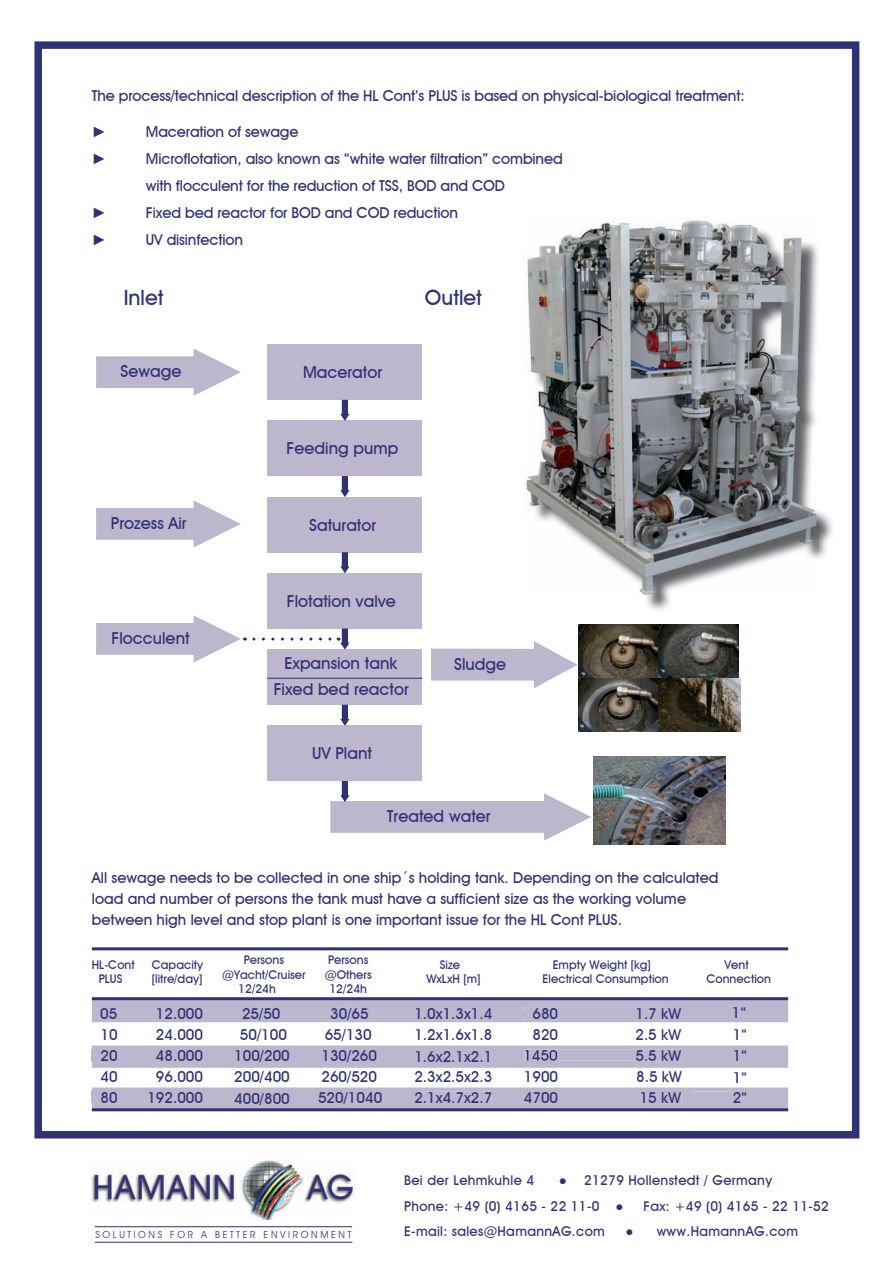
<style>
.page{position:relative;width:893px;height:1263px;background:#fff}
.page>*{position:absolute;margin:0;border:0;box-sizing:border-box;transform-origin:0 0}
.t1{font:500 21px "Avant Garde IT Cby BT";color:#303276}
.t2{font:500 16.5px/25.5px "Avant Garde IT Cby BT";color:#303276;text-align:center}
.t3{font:500 15px/21px "Avant Garde IT Cby BT";color:#303276}
.t4{font:15px "Arial";color:#303276}
.t5{font:500 13.5px/25.5px "Avant Garde IT Cby BT";letter-spacing:.025em;color:#303276}
.t6{font:500 12px/14.4px "Avant Garde IT Cby BT";color:#303276}
.t7{font:9.75px "Avant Garde IT Cby BT";letter-spacing:.27em;color:#303276}
.s1{font-family:"Arial";font-weight:400}
</style>
<div class="page">
<svg style="left:92px;top:1087px;width:696px;height:21px;background:#beb9ce"></svg>
<div style="left:92px;top:1092px;width:25px;height:11px;background:#bcb7cd"></div>
<div style="left:149px;top:1092px;width:53px;height:11px;background:#bcb7cd"></div>
<div style="left:251px;top:1092px;width:20px;height:10px;background:#bcb7cd"></div>
<div style="left:334px;top:1092px;width:31px;height:11px;background:#bcb7cd"></div>
<div style="left:415px;top:1092px;width:76px;height:10px;background:#bcb7cd"></div>
<div style="left:525px;top:1092px;width:156px;height:11px;background:#bcb7cd"></div>
<div style="left:692px;top:1092px;width:39px;height:10px;background:#bcb7cd"></div>
<svg style="left:92px;top:1045px;width:696px;height:23px;background:#bdb8ce"></svg>
<div style="left:92px;top:1000px;width:696px;height:22px;background:#bcb7cd"></div>
<div style="left:101px;top:1008px;width:16px;height:11px;background:#bcb7cd"></div>
<div style="left:147px;top:1008px;width:55px;height:11px;background:#bcb7cd"></div>
<div style="left:254px;top:1008px;width:16px;height:11px;background:#bcb7cd"></div>
<div style="left:341px;top:1008px;width:16px;height:11px;background:#bcb7cd"></div>
<div style="left:525px;top:1008px;width:144px;height:13px;background:#bcb7cd"></div>
<img style="left:91px;top:1155px;width:264px;height:65px">
<hr style="left:95px;top:1226px;width:257px;height:1px;background:#2a2e6f">
<hr style="left:95px;top:1242px;width:257px;height:1px;background:#2a2e6f">
<hr style="left:92px;top:997px;width:696px;height:3px;background:#303276">
<hr style="left:92px;top:947px;width:696px;height:3px;background:#303276">
<hr style="left:92px;top:1108px;width:696px;height:3px;background:#303276">
<img style="left:579px;top:624px;width:161px;height:108px">
<img style="left:593px;top:756px;width:133px;height:89px">
<svg style="left:96px;top:349px;width:145px;height:47px"></svg>
<svg style="left:96px;top:500px;width:145px;height:48px"></svg>
<div style="left:267px;top:345px;width:155px;height:55px;background:#bcb7cd"></div>
<div style="left:267px;top:421px;width:155px;height:55px;background:#bcb7cd"></div>
<div style="left:267px;top:497px;width:155px;height:55px;background:#bcb7cd"></div>
<div style="left:267px;top:573px;width:155px;height:55px;background:#bcb7cd"></div>
<div style="left:267px;top:650px;width:155px;height:55px;background:#bcb7cd"></div>
<div style="left:267px;top:726px;width:155px;height:55px;background:#bcb7cd"></div>
<svg style="left:340px;top:400px;width:10px;height:21px"></svg>
<svg style="left:340px;top:476px;width:10px;height:21px"></svg>
<svg style="left:340px;top:552px;width:10px;height:21px"></svg>
<svg style="left:340px;top:705px;width:10px;height:21px"></svg>
<svg style="left:330px;top:781px;width:261px;height:59px"></svg>
<svg style="left:431px;top:641px;width:146px;height:47px"></svg>
<hr style="left:267px;top:678px;width:155px;height:1px;background:#2a2d6f">
<svg style="left:96px;top:615px;width:149px;height:47px"></svg>
<svg style="left:254px;top:628px;width:96px;height:22px"></svg>
<img style="left:818px;top:511px;width:15px;height:48px">
<img style="left:646px;top:595px;width:24px;height:15px">
<img style="left:525px;top:271px;width:4px;height:222px">
<img style="left:529px;top:222px;width:289px;height:373px">
<div style="left:34px;top:41px;width:825px;height:1097px;border:8px solid #303276"></div>
<p class="t3" style="left:92px;top:85px;width:654px">The process/technical description of the HL Cont’s PLUS is based on physical-biological treatment:</p>
<p class="t4" style="left:92px;top:122px;width:16px">►</p>
<p class="t3" style="left:146px;top:121px;width:154px">Maceration of sewage</p>
<p class="t4" style="left:92px;top:149px;width:16px">►</p>
<p class="t3" style="left:146px;top:145px;width:418px;line-height:27px">Microflotation, also known as “white water filtration” combined with flocculent for the reduction of TSS, BOD and COD</p>
<p class="t4" style="left:92px;top:203px;width:16px">►</p>
<p class="t3" style="left:146px;top:202px;width:314px">Fixed bed reactor for BOD and COD reduction</p>
<p class="t4" style="left:92px;top:230px;width:16px">►</p>
<p class="t3" style="left:146px;top:229px;width:99px">UV disinfection</p>
<h1 class="t1" style="left:124px;top:284px;width:41px">Inlet</h1>
<h1 class="t1" style="left:425px;top:284px;width:59px">Outlet</h1>
<p class="t2" style="left:121px;top:359px;width:62px">Sewage</p>
<p class="t2" style="left:111px;top:510px;width:77px">Prozess Air</p>
<p class="t2" style="left:111px;top:625px;width:80px">Flocculent</p>
<p class="t2" style="left:303px;top:359px;width:81px">Macerator</p>
<p class="t2" style="left:287px;top:436px;width:113px">Feeding pump</p>
<p class="t2" style="left:309px;top:512px;width:69px">Saturator</p>
<p class="t2" style="left:287px;top:588px;width:111px">Flotation valve</p>
<p class="t2" style="left:274px;top:651px;width:136px">Expansion tank<br>Fixed bed reactor</p>
<p class="t2" style="left:312px;top:740px;width:61px">UV Plant</p>
<p class="t2" style="left:454px;top:651px;width:53px">Sludge</p>
<p class="t2" style="left:387px;top:803px;width:105px">Treated water</p>
<p class="t3" style="left:92px;top:867px;width:628px">All sewage needs to be collected in one ship´s holding tank. Depending on the calculated load and number of persons the tank must have a sufficient size as the working volume between high level and stop plant is one important issue for the HL Cont PLUS.</p>
<p class="t6" style="left:92px;top:957px;width:44px">HL-Cont</p>
<p class="t6" style="left:152px;top:957px;width:53px">Capacity</p>
<p class="t6" style="left:244px;top:953px;width:42px">Persons</p>
<p class="t6" style="left:328px;top:953px;width:42px">Persons</p>
<p class="t6" style="left:440px;top:957px;width:22px">Size</p>
<p class="t6" style="left:553px;top:957px;width:100px">Empty Weight [kg]</p>
<p class="t6" style="left:724px;top:957px;width:26px">Vent</p>
<p class="t6" style="left:99px;top:972px;width:25px">PLUS</p>
<p class="t6" style="left:152px;top:972px;width:52px">[litre/day]</p>
<p class="t6" style="left:238px;top:967px;width:69px;text-indent:-16px">@Yacht/Cruiser<br>12/24h</p>
<p class="t6" style="left:325px;top:967px;width:48px;text-align:center">@Others<br>12/24h</p>
<p class="t6" style="left:426px;top:972px;width:56px">WxLxH [m]</p>
<p class="t6" style="left:543px;top:972px;width:128px">Electrical Consumption</p>
<p class="t6" style="left:706px;top:972px;width:66px">Connection</p>
<p class="t3" style="left:253px;top:1003px;width:10px">4</p>
<p class="t3" style="left:341px;top:1003px;width:19px">65</p>
<p class="t3" style="left:100px;top:1024px;width:19px">10</p>
<p class="t3" style="left:156px;top:1024px;width:49px">24.000</p>
<p class="t3" style="left:240px;top:1024px;width:49px">50/100</p>
<p class="t3" style="left:325px;top:1024px;width:49px">65/130</p>
<p class="t3" style="left:414px;top:1024px;width:80px">1.2x1.6x1.8</p>
<p class="t3" style="left:414px;top:1066px;width:80px">2.3x2.5x2.3</p>
<p class="t3" style="left:414px;top:1003px;width:80px">1.0x1.3x1.4</p>
<p class="t3" style="left:532px;top:1002px;width:27px">680</p>
<p class="t3" style="left:635px;top:1002px;width:47px">1.7 kW</p>
<p class="t3" style="left:732px;top:1002px;width:16px">1“</p>
<p class="t3" style="left:100px;top:1003px;width:19px">05</p>
<p class="t3" style="left:156px;top:1003px;width:49px">12.000</p>
<p class="t3" style="left:242px;top:1003px;width:40px">25/50</p>
<p class="t3" style="left:330px;top:1003px;width:40px">30/65</p>
<p class="t3" style="left:532px;top:1024px;width:27px">820</p>
<p class="t3" style="left:635px;top:1024px;width:47px">2.5 kW</p>
<p class="t3" style="left:733px;top:1024px;width:16px">1“</p>
<p class="t3" style="left:733px;top:1067px;width:16px">1“</p>
<p class="t3" style="left:100px;top:1045px;width:19px">20</p>
<p class="t3" style="left:156px;top:1045px;width:49px">48.000</p>
<p class="t3" style="left:234px;top:1045px;width:57px">100/200</p>
<p class="t3" style="left:321px;top:1045px;width:57px">130/260</p>
<p class="t3" style="left:414px;top:1046px;width:80px">1.6x2.1x2.1</p>
<p class="t3" style="left:635px;top:1044px;width:47px">5.5 kW</p>
<p class="t3" style="left:718px;top:1045px;width:31px">1“1“</p>
<p class="t3" style="left:100px;top:1066px;width:19px">40</p>
<p class="t3" style="left:156px;top:1066px;width:49px">96.000</p>
<p class="t3" style="left:234px;top:1066px;width:57px">200/400</p>
<p class="t3" style="left:321px;top:1066px;width:57px">260/520</p>
<p class="t3" style="left:524px;top:1066px;width:36px">1900</p>
<p class="t3" style="left:636px;top:1066px;width:47px">8.5 kW</p>
<p class="t3" style="left:100px;top:1087px;width:19px">80</p>
<p class="t3" style="left:147px;top:1087px;width:57px">192.000</p>
<p class="t3" style="left:249px;top:1087px;width:27px">711</p>
<p class="t3" style="left:332px;top:1087px;width:36px">1038</p>
<p class="t3" style="left:414px;top:1087px;width:80px">2.1x4.7x2.7</p>
<p class="t3" style="left:524px;top:1087px;width:36px">4700</p>
<p class="t3" style="left:640px;top:1087px;width:43px">15 kW</p>
<p class="t3" style="left:718px;top:1087px;width:31px">2“2“</p>
<p class="t3" style="left:318px;top:1086px;width:66px">520/1040</p>
<p class="t3" style="left:234px;top:1088px;width:57px">400/800</p>
<p class="t7" style="left:95px;top:1228px;width:257px">SOLUTIONS FOR A BETTER ENVIRONMENT</p>
<p class="t5" style="left:404px;top:1167px;width:370px;text-indent:155px"><span class="s1">●</span> 21279 Hollenstedt / Germany<br>Phone: +49 (0) 4165 - 22 11-0 <span class="s1">●</span></p>
<p class="t5" style="left:404px;top:1167px;width:131px">Bei der Lehmkuhle 4</p>
<p class="t5" style="left:644px;top:1193px;width:187px">Fax: +49 (0) 4165 - 22 11-52</p>
<p class="t5" style="left:404px;top:1218px;width:202px">E-mail: sales@HamannAG.com</p>
<p class="t5" style="left:625px;top:1218px;width:174px"><span class="s1">●</span> www.HamannAG.com</p>
</div>
